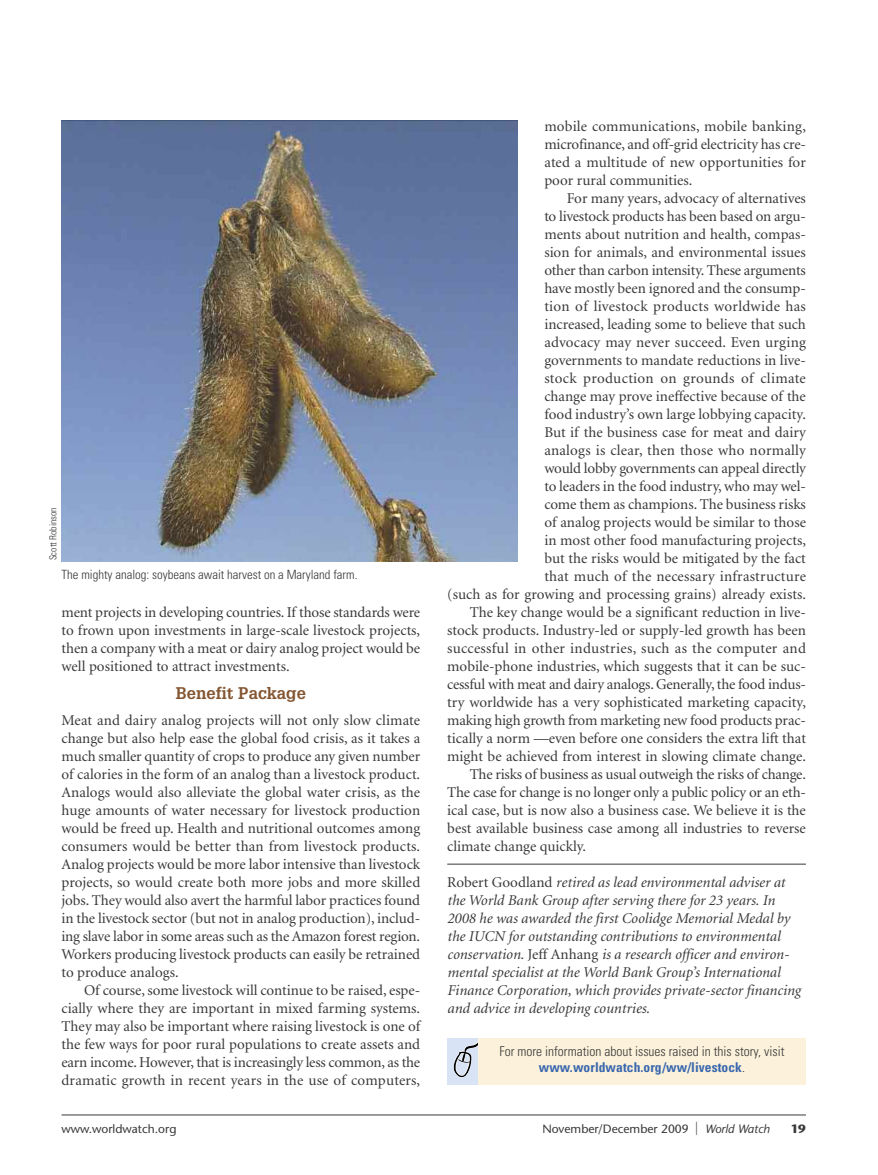
<style>
.page{position:relative;width:878px;height:1175px;background:#fff}
.page>*{position:absolute;margin:0;border:0;box-sizing:border-box;transform-origin:0 0}
.t1{font:700 16.5px "Glypha";color:#845531}
.t2{font:15px/18px "Minion";color:#393839;text-align:justify}
.t3{font:italic 15px/18px "Minion";color:#393839}
.t4{font:15px "Minion";letter-spacing:.02em;color:#393839}
.t5{font:300 condensed 13.5px/15.8px "Univers";color:#393839;text-align:center}
.t6{font:300 condensed 12.75px "Univers";color:#393839}
.t7{font:12px "Stone Sans";color:#393839}
.t8{font:700 12px "Stone Sans";color:#393839}
.t9{font:300 condensed 9.75px "Univers";color:#393839}
.s1{font-style:normal}
.s2{font-weight:700;color:#3967ae}
.s3{font-size:18px}
.s4{font-style:italic}
</style>
<div class="page">
<hr style="left:62px;top:1114px;width:744px;height:1px;background:#393839">
<hr style="left:447px;top:864px;width:359px;height:1px;background:#393839">
<div style="left:447px;top:1038px;width:359px;height:46px;background:#fcf2db"></div>
<svg style="left:447px;top:1038px;width:31px;height:46px"></svg>
<svg style="left:470px;top:1040px;width:8px;height:8px"></svg>
<img style="left:62px;top:120px;width:455px;height:441px">
<p class="t9" style="left:49px;top:560px;width:55px;rotate:-90deg">Scott Robinson</p>
<p class="t6" style="left:62px;top:570px;width:297px">The mighty analog: soybeans await harvest on a Maryland farm.</p>
<p class="t2" style="left:61px;top:604px;width:360px">ment projects in developing countries. If those standards were to frown upon investments in large-scale livestock projects, then a company with a meat or dairy analog project would be well positioned to attract investments.</p>
<p class="t1" style="left:176px;top:684px;width:131px">Benefit Package</p>
<p class="t2" style="left:61px;top:712px;width:360px">Meat and dairy analog projects will not only slow climate change but also help ease the global food crisis, as it takes a much smaller quantity of crops to produce any given number of calories in the form of an analog than a livestock product.<br>Analogs would also alleviate the global water crisis, as the huge amounts of water necessary for livestock production would be freed up. Health and nutritional outcomes among consumers would be better than from livestock products.<br>Analog projects would be more labor intensive than livestock projects, so would create both more jobs and more skilled jobs. They would also avert the harmful labor practices found in the livestock sector (but not in analog production), includ&shy;ing slave labor in some areas such as the Amazon forest region.<br>Workers producing livestock products can easily be retrained to produce analogs.</p>
<p class="t2" style="left:62px;top:982px;width:360px;text-indent:22px">Of course, some livestock will continue to be raised, espe&shy;cially where they are important in mixed farming systems.<br>They may also be important where raising livestock is one of the few ways for poor rural populations to create assets and earn income. However, that is increasingly less common, as the dramatic growth in recent years in the use of computers,</p>
<p class="t2" style="left:544px;top:118px;width:263px">mobile communications, mobile banking, microfinance, and off-grid electricity has cre&shy;ated a multitude of new opportunities for poor rural communities.</p>
<p class="t2" style="left:567px;top:190px;width:240px">For many years, advocacy of alternatives</p>
<p class="t2" style="left:544px;top:208px;width:263px">to livestock products has been based on argu-</p>
<p class="t2" style="left:544px;top:226px;width:263px">ments about nutrition and health, compas-</p>
<p class="t2" style="left:544px;top:244px;width:263px">sion for animals, and environmental issues</p>
<p class="t2" style="left:544px;top:262px;width:263px">other than carbon intensity. These arguments</p>
<p class="t2" style="left:544px;top:280px;width:263px">have mostly been ignored and the consump-</p>
<p class="t4" style="left:544px;top:300px;width:263px">tion of livestock products worldwide has</p>
<p class="t2" style="left:544px;top:316px;width:263px">increased, leading some to believe that such</p>
<p class="t2" style="left:544px;top:334px;width:263px">advocacy may never succeed. Even urging</p>
<p class="t2" style="left:544px;top:352px;width:263px">governments to mandate reductions in live-</p>
<p class="t4" style="left:544px;top:372px;width:263px">stock production on grounds of climate</p>
<p class="t2" style="left:544px;top:388px;width:263px">change may prove ineffective because of the</p>
<p class="t2" style="left:544px;top:406px;width:263px">food industry’s own large lobbying capacity.</p>
<p class="t2" style="left:544px;top:424px;width:263px">But if the business case for meat and dairy</p>
<p class="t2" style="left:544px;top:442px;width:263px">analogs is clear, then those who normally</p>
<p class="t2" style="left:544px;top:460px;width:263px">would lobby governments can appeal directly</p>
<p class="t2" style="left:544px;top:478px;width:263px">to leaders in the food industry, who may wel-</p>
<p class="t2" style="left:544px;top:496px;width:263px">come them as champions. The business risks</p>
<p class="t2" style="left:544px;top:514px;width:263px">of analog projects would be similar to those</p>
<p class="t2" style="left:544px;top:532px;width:263px">in most other food manufacturing projects,</p>
<p class="t2" style="left:544px;top:550px;width:263px">but the risks would be mitigated by the fact</p>
<p class="t2" style="left:544px;top:568px;width:263px">that much of the necessary infrastructure</p>
<p class="t2" style="left:447px;top:586px;width:360px">(such as for growing and processing grains) already exists.</p>
<p class="t2" style="left:470px;top:604px;width:338px">The key change would be a significant reduction in live-</p>
<p class="t2" style="left:447px;top:622px;width:360px">stock products. Industry-led or supply-led growth has been</p>
<p class="t4" style="left:447px;top:642px;width:360px">successful in other industries, such as the computer and</p>
<p class="t2" style="left:447px;top:658px;width:360px">mobile-phone industries, which suggests that it can be suc-</p>
<p class="t2" style="left:447px;top:676px;width:360px">cessful with meat and dairy analogs. Generally, the food indus-</p>
<p class="t2" style="left:447px;top:694px;width:360px">try worldwide has a very sophisticated marketing capacity,</p>
<p class="t2" style="left:447px;top:712px;width:360px">making high growth from marketing new food products prac-</p>
<p class="t2" style="left:447px;top:730px;width:360px">tically a norm —even before one considers the extra lift that</p>
<p class="t2" style="left:447px;top:748px;width:360px">might be achieved from interest in slowing climate change.</p>
<p class="t2" style="left:470px;top:766px;width:337px">The risks of business as usual outweigh the risks of change.</p>
<p class="t2" style="left:447px;top:784px;width:360px">The case for change is no longer only a public policy or an eth-</p>
<p class="t2" style="left:447px;top:802px;width:360px">ical case, but is now also a business case. We believe it is the</p>
<p class="t2" style="left:447px;top:820px;width:360px">best available business case among all industries to reverse</p>
<p class="t2" style="left:447px;top:838px;width:140px">climate change quickly.</p>
<p class="t3" style="left:447px;top:874px;width:355px"><span class="s1">Robert Goodland</span> retired as lead environmental adviser at the World Bank Group after serving there for 23 years. In 2008 he was awarded the first Coolidge Memorial Medal by the IUCN for outstanding contributions to environmental conservation. <span class="s1">Jeff Anhang</span> is a research officer and environ&shy;mental specialist at the World Bank Group’s International Finance Corporation, which provides private-sector financing and advice in developing countries.</p>
<p class="t5" style="left:499px;top:1045px;width:286px">For more information about issues raised in this story, visit <span class="s2">www.worldwatch.org/ww/livestock</span>.</p>
<p class="t7" style="left:62px;top:1123px;width:116px">www.worldwatch.org</p>
<p class="t7" style="left:542px;top:1123px;width:229px">November/December 2009 <span class="s3">|</span> <span class="s4">World Watch</span></p>
<p class="t8" style="left:790px;top:1123px;width:17px">19</p>
</div>
